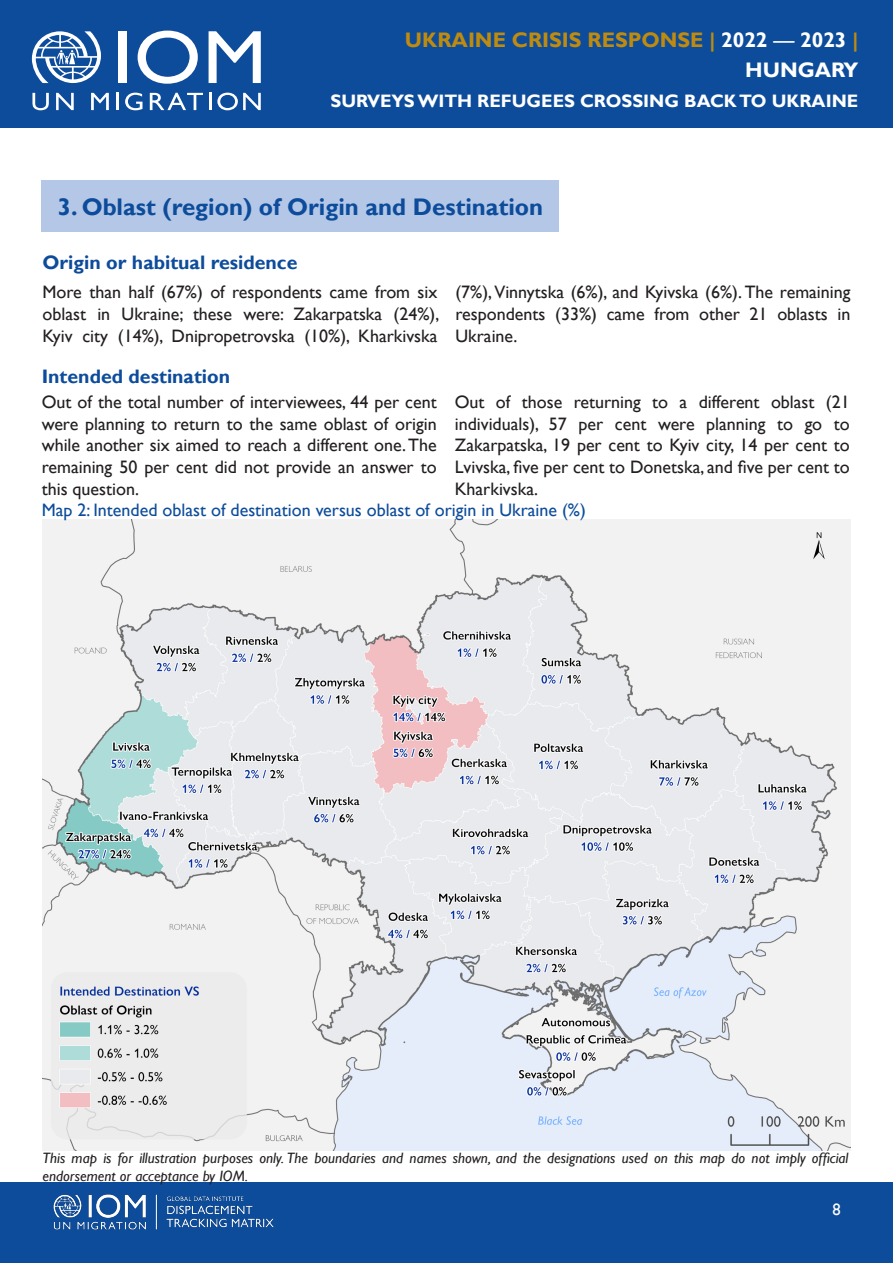
<style>
.page{position:relative;width:893px;height:1263px;background:#fff}
.page>*{position:absolute;margin:0;border:0;box-sizing:border-box;transform-origin:0 0}
.Main_title{font:700 24px "Gill Sans";color:#0d4c9b}
.t1{font:700 21px/30px "Gill Sans";color:#bf8b0f;text-align:right}
.Sub_heading{font:700 19.5px "Gill Sans";color:#0d4c9b}
.t2{font:18px/21.6px "Gill Sans";color:#231f20;text-align:justify}
.t3{font:18px "Gill Sans";color:#0d4c9b}
.t4{font:700 18px "Gill Sans";color:#fff}
.t5{font:16.5px "Gill Sans";color:#fff}
.t6{font:italic 15px/18px "Gill Sans";color:#231f20}
.s1{color:#fff}
.s2{font-weight:400;color:#fff}
</style>
<div class="page">
<div style="left:0;top:0;width:893px;height:128px;background:#0d4c9b"></div>
<div style="left:0;top:1182px;width:893px;height:81px;background:#0d4c9b"></div>
<img style="left:53px;top:1194px;width:221px;height:36px">
<div style="left:119px;top:31px;width:8px;height:52px;background:#fff"></div>
<svg style="left:138px;top:31px;width:60px;height:53px"></svg>
<svg style="left:209px;top:31px;width:52px;height:52px"></svg>
<svg style="left:32px;top:93px;width:17px;height:17px"></svg>
<svg style="left:56px;top:93px;width:18px;height:17px"></svg>
<svg style="left:91px;top:93px;width:18px;height:17px"></svg>
<hr style="left:116px;top:93px;width:3px;height:17px;background:#fff">
<svg style="left:125px;top:93px;width:17px;height:17px"></svg>
<svg style="left:150px;top:93px;width:53px;height:17px"></svg>
<hr style="left:209px;top:93px;width:3px;height:17px;background:#fff">
<svg style="left:217px;top:93px;width:44px;height:17px"></svg>
<svg style="left:32px;top:31px;width:69px;height:52px"></svg>
<div style="left:42px;top:181px;width:517px;height:51px;background:#b4c7e7"></div>
<img style="left:43px;top:519px;width:808px;height:632px">
<p class="t1" style="left:405px;top:26px;width:455px">UKRAINE CRISIS RESPONSE | <span class="s1">2022</span> <span class="s2">—</span> <span class="s1">2023</span> |<br><span class="s1">HUNGARY</span></p>
<p class="t4" style="left:330px;top:91px;width:529px">SURVEYS WITH REFUGEES CROSSING BACK TO UKRAINE</p>
<p class="Main_title" style="left:58px;top:192px;width:487px">3. Oblast (region) of Origin and Destination</p>
<p class="Sub_heading" style="left:43px;top:251px;width:256px">Origin or habitual residence</p>
<p class="t2" style="left:43px;top:282px;width:398px">More than half (67%) of respondents came from six oblast in Ukraine; these were: Zakarpatska (24%), Kyiv city (14%), Dnipropetrovska (10%), Kharkivska</p>
<p class="t2" style="left:455px;top:282px;width:396px">(7%), Vinnytska (6%), and Kyivska (6%). The remaining respondents (33%) came from other 21 oblasts in Ukraine.</p>
<p class="Sub_heading" style="left:42px;top:365px;width:190px">Intended destination</p>
<p class="t2" style="left:42px;top:392px;width:396px">Out of the total number of interviewees, 44 per cent were planning to return to the same oblast of origin while another six aimed to reach a different one. The remaining 50 per cent did not provide an answer to this question.</p>
<p class="t2" style="left:455px;top:392px;width:396px">Out of those returning to a different oblast (21 individuals), 57 per cent were planning to go to Zakarpatska, 19 per cent to Kyiv city, 14 per cent to Lvivska, five per cent to Donetska, and five per cent to Kharkivska.</p>
<p class="t3" style="left:42px;top:500px;width:546px">Map 2: Intended oblast of destination versus oblast of origin in Ukraine (%)</p>
<p class="t6" style="left:43px;top:1149px;width:807px">This map is for illustration purposes only. The boundaries and names shown, and the designations used on this map do not imply official endorsement or acceptance by IOM.</p>
<p class="t5" style="left:832px;top:1200px;width:10px">8</p>
</div>
